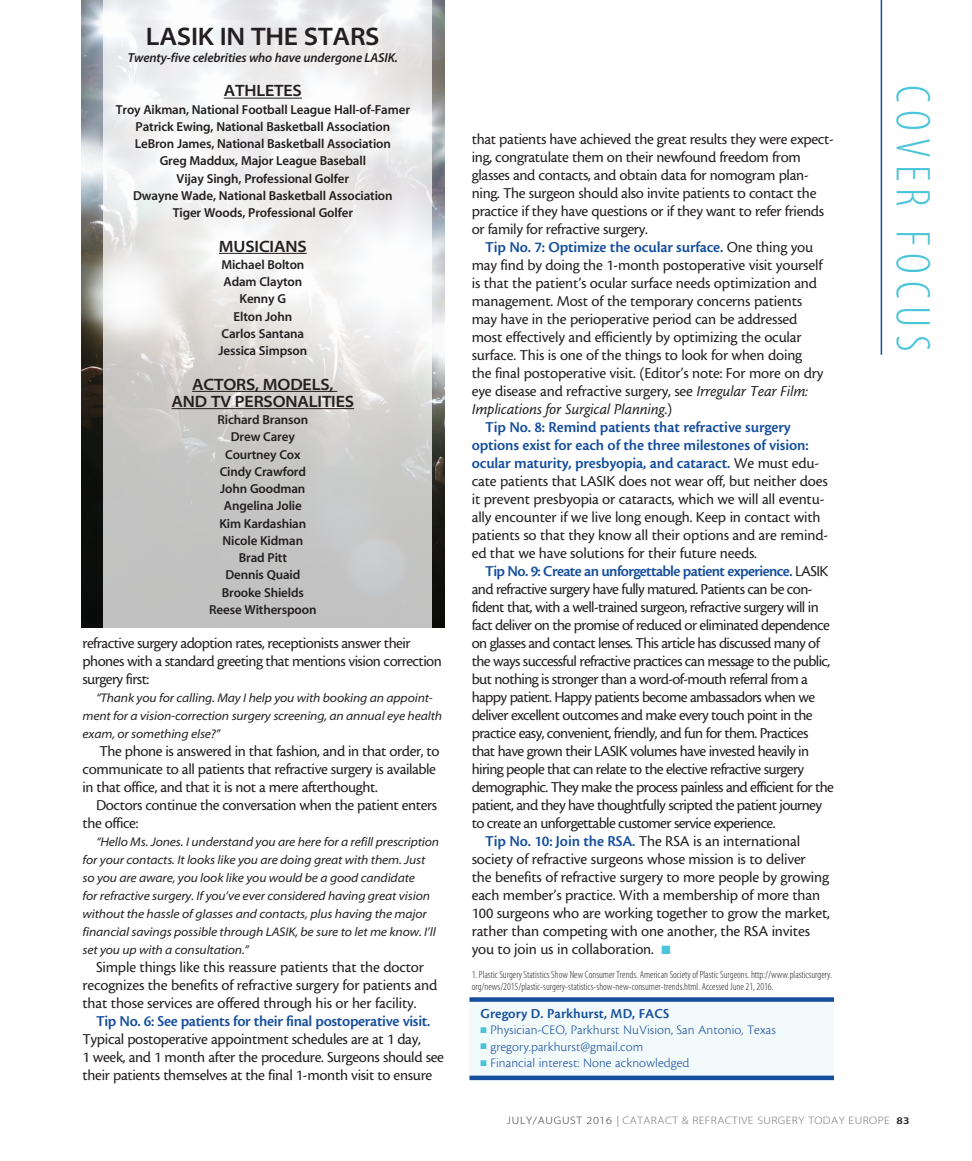
<style>
.page{position:relative;width:972px;height:1161px;background:#fff}
.page>*{position:absolute;margin:0;border:0;box-sizing:border-box;transform-origin:0 0}
.t1{font:49.2px "Myriad MM 215 300";letter-spacing:.15em;color:#49c4d9}
.t2{font:25.5px "Myriad MM 565 700";letter-spacing:-.01em;color:#231f20}
.t3{font:16.5px/17.2px "Myriad MM 565 700";letter-spacing:-.01em;color:#231f20;text-align:center}
.body{font:15.75px/18px "Cronos MM 408 10";letter-spacing:-.02em;color:#231f20}
.body-2{font:15.75px/18px "Cronos MM 408 10";letter-spacing:-.04em;color:#231f20}
.bio_name{font:14.25px "Cronos MM 574 9";letter-spacing:.005em;color:#154e9d}
.bio_info{font:13.5px "Cronos MM 250 9";letter-spacing:.005em;color:#154e9d}
.t4{font:13.05px "Myriad MM 565 600";letter-spacing:-.01em;color:#231f20}
.t5{font:13.05px "Myriad MM It 565 600";letter-spacing:-.01em;color:#231f20}
.body-3{font:12.6px/18px "Myriad MM It 400 700";letter-spacing:-.01em;color:#231f20}
.t6{font:10.8px "Myriad MM 215 600";letter-spacing:.04em;color:#6c6d70;scale:1.11 1}
.footnote{font:10.5px/12px "Myriad MM 215 300";color:#231f20}
.s1{font-family:"Cronos MM 574 10";color:#154e9d}
.s2{font-family:"Cronos MM It 408 10"}
.s3{color:#49c4d9}
.s4{color:#312f30}
.s5{font-family:"Myriad MM 400 600";color:#939598}
.s6{font-family:"Myriad MM 565 600";font-size:10.2px;color:#231f20}
</style>
<div class="page">
<hr style="left:881px;top:0;width:1px;height:355px;background:#154e9d">
<div style="left:470px;top:1002px;width:364px;height:74px;background:#f2fafb"></div>
<div style="left:470px;top:997px;width:364px;height:5px;background:#154e9d"></div>
<hr style="left:470px;top:1076px;width:364px;height:4px;background:#154e9d">
<img style="left:81px;top:0;width:364px;height:628px">
<svg style="left:104px;top:0;width:328px;height:628px"></svg>
<hr style="left:224px;top:98px;width:78px;height:1px;background:#231f20">
<hr style="left:219px;top:253px;width:88px;height:1px;background:#231f20">
<hr style="left:192px;top:391px;width:145px;height:1px;background:#231f20">
<hr style="left:172px;top:408px;width:182px;height:1px;background:#231f20">
<p class="t2" style="left:146px;top:24px;width:235px">LASIK IN THE STARS</p>
<p class="t5" style="left:128px;top:51px;width:272px">Twenty-five celebrities who have undergone LASIK.</p>
<p class="t3" style="left:224px;top:83px;width:80px">ATHLETES</p>
<p class="t4" style="left:116px;top:103px;width:296px">Troy Aikman, National Football League Hall-of-Famer</p>
<p class="t4" style="left:136px;top:120px;width:256px">Patrick Ewing, National Basketball Association</p>
<p class="t4" style="left:135px;top:138px;width:258px">LeBron James, National Basketball Association</p>
<p class="t4" style="left:160px;top:155px;width:208px">Greg Maddux, Major League Baseball</p>
<p class="t4" style="left:177px;top:172px;width:174px">Vijay Singh, Professional Golfer</p>
<p class="t4" style="left:133px;top:189px;width:261px">Dwayne Wade, National Basketball Association</p>
<p class="t4" style="left:173px;top:207px;width:182px">Tiger Woods, Professional Golfer</p>
<p class="t3" style="left:219px;top:238px;width:89px">MUSICIANS</p>
<p class="t4" style="left:221px;top:258px;width:85px">Michael Bolton</p>
<p class="t4" style="left:224px;top:276px;width:80px">Adam Clayton</p>
<p class="t4" style="left:240px;top:293px;width:48px">Kenny G</p>
<p class="t4" style="left:234px;top:310px;width:60px">Elton John</p>
<p class="t4" style="left:222px;top:327px;width:84px">Carlos Santana</p>
<p class="t4" style="left:218px;top:345px;width:90px">Jessica Simpson</p>
<p class="t3" style="left:172px;top:376px;width:184px">ACTORS, MODELS,<br>AND TV PERSONALITIES</p>
<p class="t4" style="left:218px;top:414px;width:92px">Richard Branson</p>
<p class="t4" style="left:231px;top:431px;width:66px">Drew Carey</p>
<p class="t4" style="left:225px;top:448px;width:77px">Courtney Cox</p>
<p class="t4" style="left:220px;top:465px;width:88px">Cindy Crawford</p>
<p class="t4" style="left:220px;top:483px;width:87px">John Goodman</p>
<p class="t4" style="left:224px;top:500px;width:79px">Angelina Jolie</p>
<p class="t4" style="left:220px;top:517px;width:88px">Kim Kardashian</p>
<p class="t4" style="left:223px;top:534px;width:82px">Nicole Kidman</p>
<p class="t4" style="left:239px;top:552px;width:50px">Brad Pitt</p>
<p class="t4" style="left:225px;top:569px;width:77px">Dennis Quaid</p>
<p class="t4" style="left:222px;top:586px;width:84px">Brooke Shields</p>
<p class="t4" style="left:209px;top:603px;width:109px">Reese Witherspoon</p>
<p class="body" style="left:82px;top:634px;width:361px">refractive surgery adoption rates, receptionists answer their phones with a standard greeting that mentions vision correction surgery first:</p>
<p class="body-3" style="left:82px;top:689px;width:361px;text-indent:14px">“Thank you for calling. May I help you with booking an appoint&shy;ment for a vision-correction surgery screening, an annual eye health exam, or something else?”</p>
<p class="body" style="left:82px;top:742px;width:359px;text-indent:17px">The phone is answered in that fashion, and in that order, to communicate to all patients that refractive surgery is available in that office, and that it is not a mere afterthought.</p>
<p class="body" style="left:82px;top:796px;width:356px;text-indent:14px">Doctors continue the conversation when the patient enters the office:</p>
<p class="body-3" style="left:82px;top:833px;width:358px;text-indent:14px">“Hello Ms. Jones. I understand you are here for a refill prescription for your contacts. It looks like you are doing great with them. Just so you are aware, you look like you would be a good candidate<br>for refractive surgery. If you’ve ever considered having great vision without the hassle of glasses and contacts, plus having the major financial savings possible through LASIK, be sure to let me know. I’ll set you up with a consultation.”</p>
<p class="body" style="left:82px;top:958px;width:356px;text-indent:14px">Simple things like this reassure patients that the doctor recognizes the benefits of refractive surgery for patients and that those services are offered through his or her facility.</p>
<p class="body" style="left:82px;top:1012px;width:363px;text-indent:14px"><span class="s1">Tip No. 6: See patients for their final postoperative visit.<br></span>Typical postoperative appointment schedules are at 1 day,<br>1 week, and 1 month after the procedure. Surgeons should see their patients themselves at the final 1-month visit to ensure</p>
<p class="body" style="left:472px;top:130px;width:364px">that patients have achieved the great results they were expect&shy;ing, congratulate them on their newfound freedom from glasses and contacts, and obtain data for nomogram plan&shy;ning. The surgeon should also invite patients to contact the practice if they have questions or if they want to refer friends or family for refractive surgery.</p>
<p class="body" style="left:472px;top:238px;width:353px;text-indent:14px"><span class="s1">Tip No. 7: Optimize the ocular surface.</span> One thing you may find by doing the 1-month postoperative visit yourself is that the patient’s ocular surface needs optimization and management. Most of the temporary concerns patients may have in the perioperative period can be addressed most effectively and efficiently by optimizing the ocular surface. This is one of the things to look for when doing the final postoperative visit. (Editor’s note: For more on dry eye disease and refractive surgery, see <span class="s2">Irregular Tear Film:<br>Implications for Surgical Planning</span>.)</p>
<p class="body" style="left:472px;top:418px;width:358px;text-indent:14px"><span class="s1">Tip No. 8: Remind patients that refractive surgery options exist for each of the three milestones of vision: ocular maturity, presbyopia, and cataract.</span> We must edu&shy;cate patients that LASIK does not wear off, but neither does it prevent presbyopia or cataracts, which we will all eventu&shy;ally encounter if we live long enough. Keep in contact with patients so that they know all their options and are remind&shy;ed that we have solutions for their future needs.</p>
<p class="body-2" style="left:472px;top:562px;width:364px;text-indent:14px"><span class="s1">Tip No. 9: Create an unforgettable patient experience.</span> LASIK and refractive surgery have fully matured. Patients can be con&shy;fident that, with a well-trained surgeon, refractive surgery will in fact deliver on the promise of reduced or eliminated dependence on glasses and contact lenses. This article has discussed many of the ways successful refractive practices can message to the public, but nothing is stronger than a word-of-mouth referral from a happy patient. Happy patients become ambassadors when we deliver excellent outcomes and make every touch point in the practice easy, convenient, friendly, and fun for them. Practices that have grown their LASIK volumes have invested heavily in hiring people that can relate to the elective refractive surgery demographic. They make the process painless and efficient for the patient, and they have thoughtfully scripted the patient journey to create an unforgettable customer service experience.</p>
<p class="body" style="left:472px;top:832px;width:360px;text-indent:14px"><span class="s1">Tip No. 10: Join the RSA.</span> The RSA is an international society of refractive surgeons whose mission is to deliver<br>the benefits of refractive surgery to more people by growing each member’s practice. With a membership of more than 100 surgeons who are working together to grow the market, rather than competing with one another, the RSA invites you to join us in collaboration. <span class="s3">■</span></p>
<p class="footnote" style="left:472px;top:969px;width:362px">1. Plastic Surgery Statistics Show New Consumer Trends. American Society of Plastic Surgeons. http://www.plasticsurgery. org/news/2015/plastic-surgery-statistics-show-new-consumer-trends.html. Accessed June 21, 2016.</p>
<p class="bio_name" style="left:481px;top:1006px;width:190px">Gregory D. Parkhurst, MD, FACS</p>
<p class="bio_info" style="left:481px;top:1023px;width:297px"><span class="s3">■</span> Physician-CEO, Parkhurst NuVision, San Antonio, Texas</p>
<p class="bio_info" style="left:481px;top:1039px;width:164px"><span class="s3">■</span> gregory.parkhurst@gmail.com</p>
<p class="bio_info" style="left:481px;top:1056px;width:210px"><span class="s3">■</span> Financial interest: None acknowledged</p>
<h1 class="t1" style="left:937px;top:85px;width:268px;rotate:90deg">COVER FOCUS</h1>
<p class="t6" style="left:507px;top:1115px;width:364px"><span class="s4">JULY/AUGUST 2016</span> <span class="s5">|</span> CATARACT &amp; REFRACTIVE SURGERY TODAY EUROPE <span class="s6">83</span></p>
</div>
